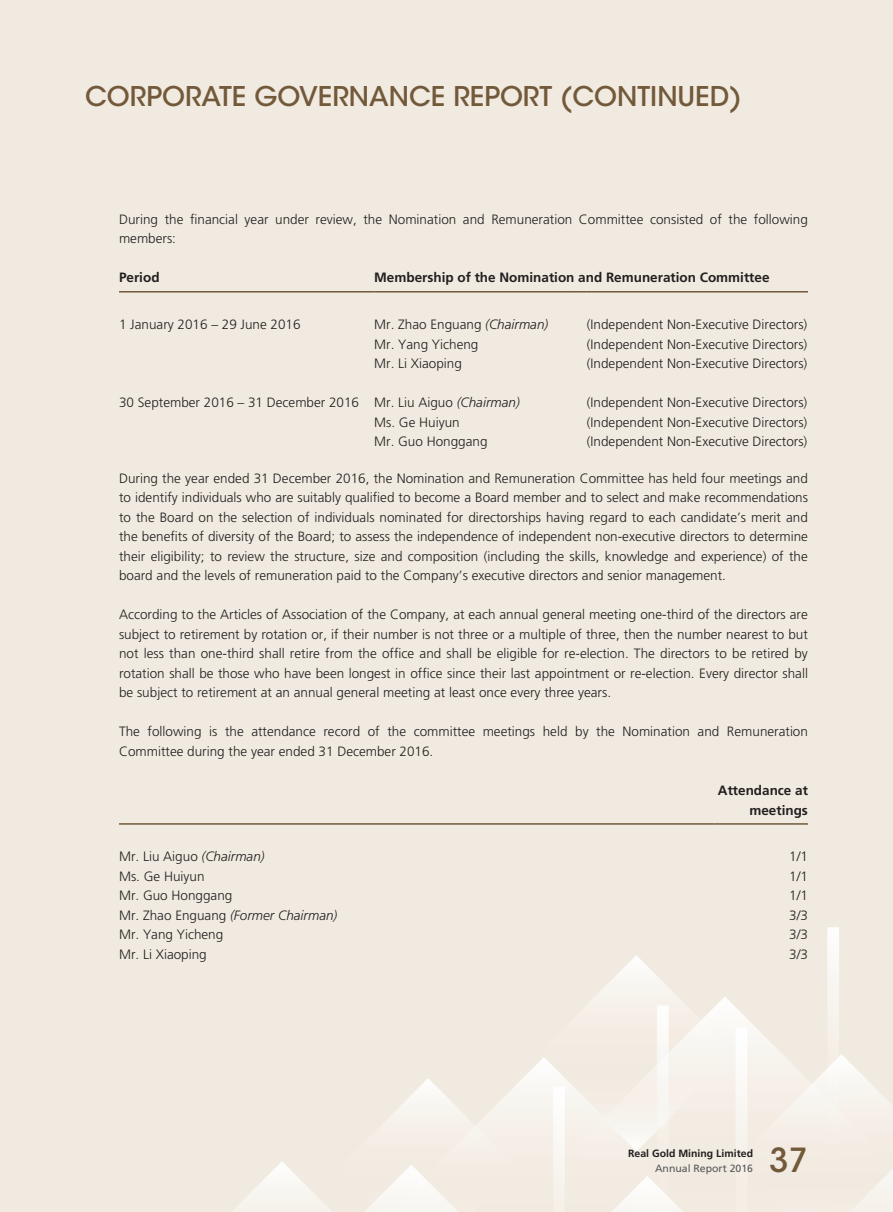
<style>
.page{position:relative;width:893px;height:1212px;background:#fff}
.page>*{position:absolute;margin:0;border:0;box-sizing:border-box;transform-origin:0 0}
.t1{font:500 33px "ITC Avant Garde Std";color:#72593a}
.t2{font:500 27px "ITC Avant Garde Std";color:#72593a}
.t3{font:300 13.5px/19.5px "Frutiger LT Std";color:#231f20}
.t4{font:700 13.5px/19.5px "Frutiger LT Std";color:#231f20;text-align:right}
.t5{font:italic 300 13.5px "Frutiger LT Std";color:#231f20}
.t6{font:700 10.5px "Frutiger LT Std";color:#231f20}
.t7{font:10.5px "Frutiger LT Std";color:#57585a}
.s1{font-style:italic}
.s2{font-style:normal}
</style>
<div class="page">
<hr style="left:119px;top:291px;width:255px;height:1px;background:#72593a">
<hr style="left:374px;top:291px;width:200px;height:1px;background:#72593a">
<svg style="left:574px;top:291px;width:13px;height:1px"></svg>
<hr style="left:587px;top:291px;width:221px;height:1px;background:#72593a">
<hr style="left:119px;top:823px;width:595px;height:2px;background:#72593a">
<hr style="left:714px;top:823px;width:94px;height:2px;background:#72593a">
<h2 class="t2" style="left:85px;top:79px;width:658px">CORPORATE GOVERNANCE REPORT (CONTINUED)</h2>
<p class="t3" style="left:119px;top:210px;width:690px">During the financial year under review, the Nomination and Remuneration Committee consisted of the following members:</p>
<p class="t4" style="left:119px;top:268px;width:42px">Period</p>
<p class="t4" style="left:374px;top:268px;width:397px">Membership of the Nomination and Remuneration Committee</p>
<p class="t3" style="left:119px;top:315px;width:183px">1 January 2016 – 29 June 2016</p>
<p class="t3" style="left:374px;top:315px;width:176px">Mr. Zhao Enguang <span class="s1">(Chairman)</span></p>
<p class="t3" style="left:587px;top:315px;width:222px">(Independent Non-Executive Directors)</p>
<p class="t3" style="left:374px;top:334px;width:106px">Mr. Yang Yicheng</p>
<p class="t3" style="left:587px;top:334px;width:222px">(Independent Non-Executive Directors)</p>
<p class="t3" style="left:374px;top:354px;width:89px">Mr. Li Xiaoping</p>
<p class="t3" style="left:587px;top:354px;width:222px">(Independent Non-Executive Directors)</p>
<p class="t3" style="left:119px;top:393px;width:402px">30 September 2016 – 31 December 2016 Mr. Liu Aiguo <span class="s1">(Chairman)</span></p>
<p class="t3" style="left:587px;top:393px;width:222px">(Independent Non-Executive Directors)</p>
<p class="t3" style="left:374px;top:412px;width:87px">Ms. Ge Huiyun</p>
<p class="t3" style="left:587px;top:412px;width:222px">(Independent Non-Executive Directors)</p>
<p class="t3" style="left:374px;top:432px;width:115px">Mr. Guo Honggang</p>
<p class="t3" style="left:587px;top:432px;width:222px">(Independent Non-Executive Directors)</p>
<p class="t3" style="left:119px;top:469px;width:690px;text-align:justify">During the year ended 31 December 2016, the Nomination and Remuneration Committee has held four meetings and to identify individuals who are suitably qualified to become a Board member and to select and make recommendations to the Board on the selection of individuals nominated for directorships having regard to each candidate’s merit and the benefits of diversity of the Board; to assess the independence of independent non-executive directors to determine their eligibility; to review the structure, size and composition (including the skills, knowledge and experience) of the board and the levels of remuneration paid to the Company’s executive directors and senior management.</p>
<p class="t3" style="left:119px;top:605px;width:690px;text-align:justify">According to the Articles of Association of the Company, at each annual general meeting one-third of the directors are subject to retirement by rotation or, if their number is not three or a multiple of three, then the number nearest to but not less than one-third shall retire from the office and shall be eligible for re-election. The directors to be retired by rotation shall be those who have been longest in office since their last appointment or re-election. Every director shall be subject to retirement at an annual general meeting at least once every three years.</p>
<p class="t3" style="left:119px;top:722px;width:690px">The following is the attendance record of the committee meetings held by the Nomination and Remuneration<br>Committee during the year ended 31 December 2016.</p>
<p class="t4" style="left:718px;top:781px;width:92px">Attendance at meetings</p>
<p class="t3" style="left:119px;top:847px;width:147px">Mr. Liu Aiguo <span class="s1">(Chairman)</span></p>
<p class="t3" style="left:789px;top:847px;width:20px">1/1</p>
<p class="t3" style="left:119px;top:867px;width:87px">Ms. Ge Huiyun</p>
<p class="t3" style="left:789px;top:867px;width:20px">1/1</p>
<p class="t3" style="left:119px;top:886px;width:115px">Mr. Guo Honggang</p>
<p class="t3" style="left:789px;top:886px;width:20px">1/1</p>
<p class="t5" style="left:119px;top:907px;width:220px"><span class="s2">Mr. Zhao Enguang</span> (Former Chairman)</p>
<p class="t3" style="left:789px;top:906px;width:20px">3/3</p>
<p class="t3" style="left:119px;top:925px;width:106px">Mr. Yang Yicheng</p>
<p class="t3" style="left:789px;top:925px;width:20px">3/3</p>
<p class="t3" style="left:119px;top:945px;width:89px">Mr. Li Xiaoping</p>
<p class="t3" style="left:789px;top:945px;width:20px">3/3</p>
<p class="t6" style="left:628px;top:1147px;width:126px">Real Gold Mining Limited</p>
<p class="t7" style="left:655px;top:1162px;width:100px">Annual Report 2016</p>
<h1 class="t1" style="left:769px;top:1139px;width:40px">37</h1>
</div>
